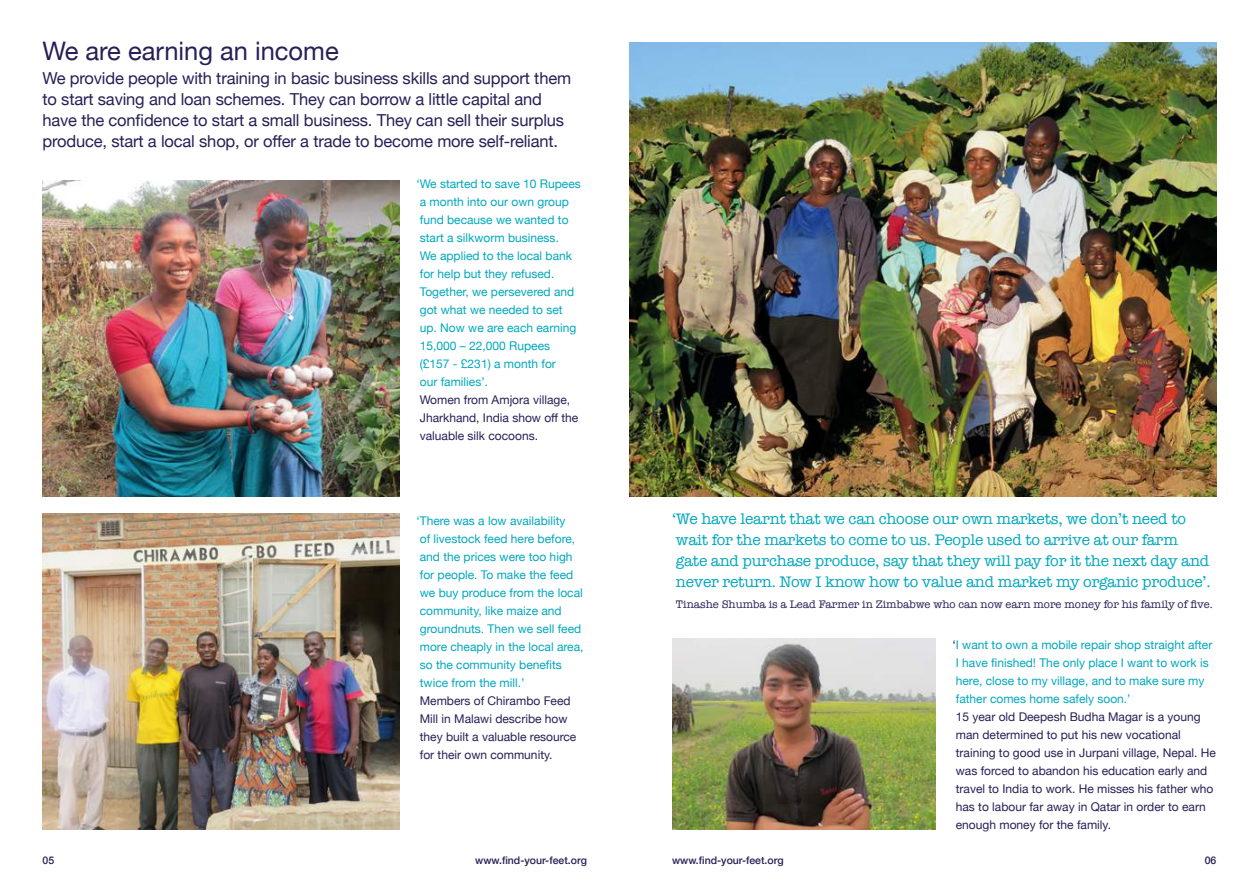
<style>
.page{position:relative;width:1259px;height:893px;background:#fff}
.page>*{position:absolute;margin:0;border:0;box-sizing:border-box;transform-origin:0 0}
.t1{font:25.5px "Helvetica Neue";color:#262056}
.t2{font:16.5px/21px "Helvetica Neue";letter-spacing:-.01em;color:#262056}
.t3{font:15.75px/21px "American Typewriter";letter-spacing:-.01em;color:#01a8bd}
.t4{font:12px/18px "Helvetica Neue";color:#01a8bd}
.t5{font:12px/18px "Helvetica Neue";color:#262056}
.t6{font:11.25px "American Typewriter";color:#262056}
.t7{font:500 10.5px "Helvetica Neue";color:#262056}
.s1{color:#262056}
</style>
<div class="page">
<img style="left:43px;top:181px;width:357px;height:315px">
<img style="left:672px;top:639px;width:264px;height:190px">
<img style="left:629px;top:43px;width:587px;height:453px">
<img style="left:43px;top:513px;width:357px;height:316px">
<h1 class="t1" style="left:43px;top:32px;width:298px">We are earning an income</h1>
<p class="t2" style="left:43px;top:68px;width:530px">We provide people with training in basic business skills and support them to start saving and loan schemes. They can borrow a little capital and have the confidence to start a small business. They can sell their surplus produce, start a local shop, or offer a trade to become more self-reliant.</p>
<p class="t4" style="left:416px;top:175px;width:166px">‘We started to save 10 Rupees a month into our own group fund because we wanted to start a silkworm business.<br>We applied to the local bank for help but they refused.<br>Together, we persevered and got what we needed to set<br>up. Now we are each earning<br>15,000 – 22,000 Rupees<br>(£157 - £231) a month for<br>our families’.</p>
<p class="t5" style="left:420px;top:391px;width:160px">Women from Amjora village,<br>Jharkhand, India show off the valuable silk cocoons.</p>
<p class="t4" style="left:416px;top:512px;width:168px">‘There was a low availability<br>of livestock feed here before, and the prices were too high for people. To make the feed we buy produce from the local community, like maize and groundnuts. Then we sell feed more cheaply in the local area, so the community benefits twice from the mill.’</p>
<p class="t5" style="left:420px;top:692px;width:158px">Members of Chirambo Feed<br>Mill in Malawi describe how they built a valuable resource for their own community.</p>
<p class="t3" style="left:672px;top:508px;width:540px">‘We have learnt that we can choose our own markets, we don’t need to wait for the markets to come to us. People used to arrive at our farm<br>gate and purchase produce, say that they will pay for it the next day and never return. Now I know how to value and market my organic produce’.</p>
<p class="t6" style="left:676px;top:596px;width:538px">Tinashe Shumba is a Lead Farmer in Zimbabwe who can now earn more money for his family of five.</p>
<p class="t4" style="left:952px;top:636px;width:261px"><span class="s1">‘</span>I want to own a mobile repair shop straight after I have finished! The only place I want to work is here, close to my village, and to make sure my father comes home safely soon.’</p>
<p class="t5" style="left:956px;top:708px;width:262px">15 year old Deepesh Budha Magar is a young man determined to put his new vocational training to good use in Jurpani village, Nepal. He was forced to abandon his education early and travel to India to work. He misses his father who has to labour far away in Qatar in order to earn enough money for the family.</p>
<p class="t7" style="left:43px;top:851px;width:13px">05</p>
<p class="t7" style="left:475px;top:851px;width:113px">www.find-your-feet.org</p>
<p class="t7" style="left:672px;top:851px;width:113px">www.find-your-feet.org</p>
<p class="t7" style="left:1204px;top:851px;width:13px">06</p>
</div>
